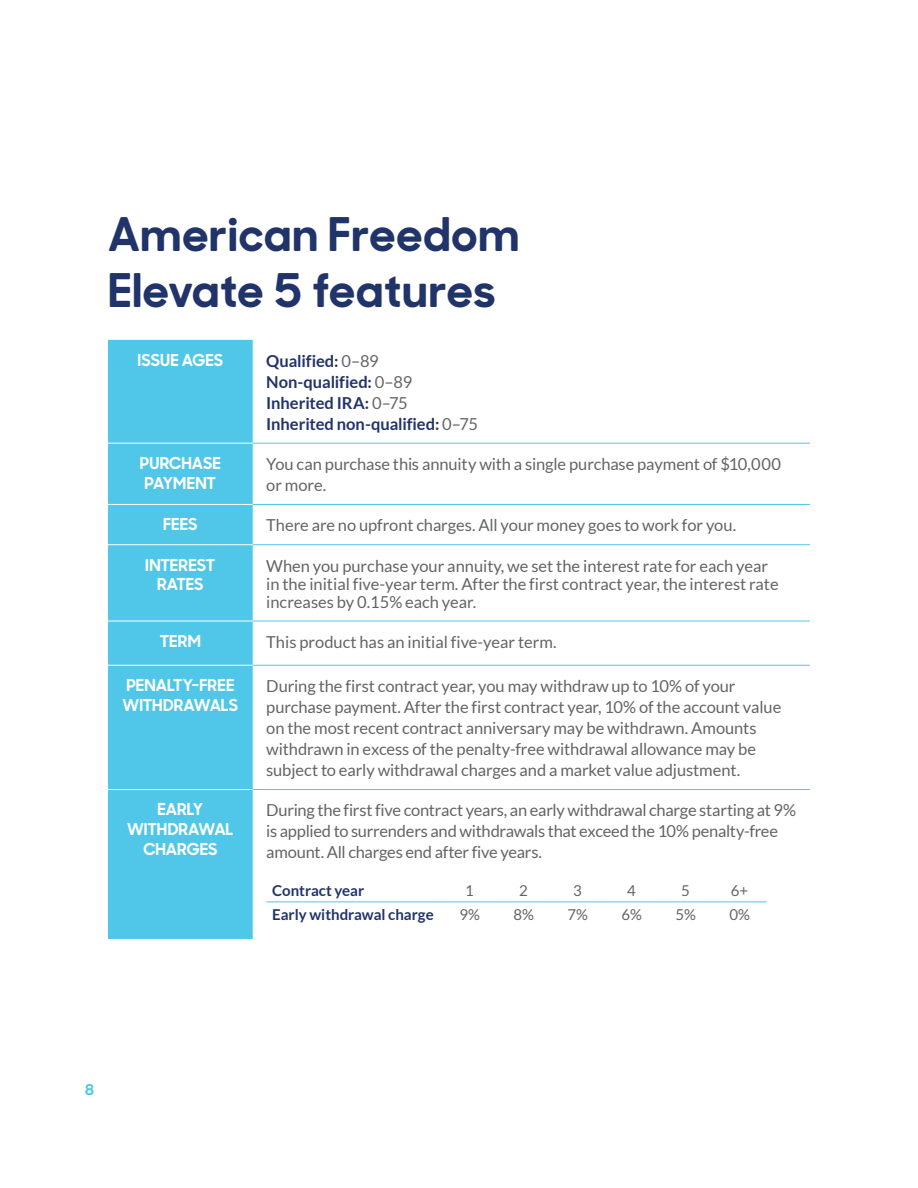
<style>
.page{position:relative;width:918px;height:1188px;background:#fff}
.page>*{position:absolute;margin:0;border:0;box-sizing:border-box;transform-origin:0 0}
.t1{font:700 46.5px/55.8px "MM Sharp Sans";letter-spacing:.02em;color:#21346a}
.t2{font:16.5px/21px "Lato";letter-spacing:-.005em;color:#636466}
.t3{font:700 16.5px/19.8px "MM Sharp Sans";color:#fff}
.t4{font:700 16.5px/21px "Lato";letter-spacing:-.005em;color:#21346a}
.t5{font:700 15px "Lato";color:#21346a}
.t6{font:15px "Lato";color:#636466}
.t7{font:700 15px "MM Sharp Sans";color:#50c7e8}
.s1{font-weight:400;color:#636466}
</style>
<div class="page">
<div style="left:108px;top:340px;width:145px;height:599px;background:#50c7e8"></div>
<hr style="left:253px;top:443px;width:557px;height:1px;background:#50c7e8">
<hr style="left:253px;top:504px;width:557px;height:1px;background:#50c7e8">
<hr style="left:253px;top:544px;width:557px;height:1px;background:#50c7e8">
<hr style="left:253px;top:621px;width:557px;height:1px;background:#50c7e8">
<hr style="left:253px;top:665px;width:557px;height:1px;background:#50c7e8">
<hr style="left:108px;top:443px;width:145px;height:1px;background:#fff">
<hr style="left:108px;top:504px;width:145px;height:1px;background:#fff">
<hr style="left:108px;top:544px;width:145px;height:1px;background:#fff">
<hr style="left:108px;top:621px;width:145px;height:1px;background:#fff">
<hr style="left:108px;top:665px;width:145px;height:1px;background:#fff">
<hr style="left:108px;top:789px;width:145px;height:1px;background:#fff">
<hr style="left:253px;top:789px;width:557px;height:1px;background:#50c7e8">
<svg style="left:266px;top:901px;width:177px;height:1px"></svg>
<hr style="left:443px;top:902px;width:54px;height:1px;background:#50c7e8">
<hr style="left:497px;top:902px;width:54px;height:1px;background:#50c7e8">
<hr style="left:551px;top:902px;width:54px;height:1px;background:#50c7e8">
<hr style="left:605px;top:902px;width:54px;height:1px;background:#50c7e8">
<hr style="left:659px;top:902px;width:54px;height:1px;background:#50c7e8">
<hr style="left:713px;top:902px;width:54px;height:1px;background:#50c7e8">
<hr style="left:266px;top:902px;width:177px;height:1px;background:#50c7e8">
<h1 class="t1" style="left:108px;top:202px;width:413px">American Freedom<br>Elevate 5 features</h1>
<p class="t3" style="left:138px;top:348px;width:87px">ISSUE AGES</p>
<p class="t4" style="left:266px;top:350px;width:213px">Qualified: <span class="s1">0–89<br></span>Non-qualified: <span class="s1">0–89<br></span>Inherited IRA: <span class="s1">0–75<br></span>Inherited non-qualified: <span class="s1">0–75</span></p>
<p class="t3" style="left:140px;top:452px;width:82px">PURCHASE<br>PAYMENT</p>
<p class="t2" style="left:266px;top:453px;width:516px">You can purchase this annuity with a single purchase payment of $10,000 or more.</p>
<p class="t3" style="left:163px;top:513px;width:36px">FEES</p>
<p class="t2" style="left:266px;top:515px;width:471px">There are no upfront charges. All your money goes to work for you.</p>
<p class="t3" style="left:145px;top:553px;width:72px;text-align:center">INTEREST<br>RATES</p>
<p class="t2" style="left:266px;top:556px;width:514px;line-height:18px">When you purchase your annuity, we set the interest rate for each year in the initial five-year term. After the first contract year, the interest rate increases by 0.15% each year.</p>
<p class="t3" style="left:160px;top:630px;width:42px">TERM</p>
<p class="t2" style="left:266px;top:631px;width:292px">This product has an initial five-year term.</p>
<p class="t3" style="left:123px;top:674px;width:117px">PENALTY-FREE<br>WITHDRAWALS</p>
<p class="t2" style="left:266px;top:675px;width:517px">During the first contract year, you may withdraw up to 10% of your purchase payment. After the first contract year, 10% of the account value on the most recent contract anniversary may be withdrawn. Amounts withdrawn in excess of the penalty-free withdrawal allowance may be subject to early withdrawal charges and a market value adjustment.</p>
<p class="t3" style="left:127px;top:798px;width:108px;text-align:center">EARLY<br>WITHDRAWAL<br>CHARGES</p>
<p class="t2" style="left:266px;top:800px;width:531px">During the first five contract years, an early withdrawal charge starting at 9% is applied to surrenders and withdrawals that exceed the 10% penalty-free amount. All charges end after five years.</p>
<p class="t5" style="left:272px;top:882px;width:93px">Contract year</p>
<p class="t6" style="left:465px;top:882px;width:10px">1</p>
<p class="t6" style="left:519px;top:882px;width:10px">2</p>
<p class="t6" style="left:573px;top:882px;width:10px">3</p>
<p class="t6" style="left:627px;top:882px;width:10px">4</p>
<p class="t6" style="left:681px;top:882px;width:10px">5</p>
<p class="t6" style="left:731px;top:882px;width:19px">6+</p>
<p class="t5" style="left:272px;top:906px;width:163px">Early withdrawal charge</p>
<p class="t6" style="left:459px;top:906px;width:22px">9%</p>
<p class="t6" style="left:513px;top:906px;width:22px">8%</p>
<p class="t6" style="left:567px;top:906px;width:22px">7%</p>
<p class="t6" style="left:621px;top:906px;width:22px">6%</p>
<p class="t6" style="left:675px;top:906px;width:22px">5%</p>
<p class="t6" style="left:729px;top:906px;width:22px">0%</p>
<p class="t7" style="left:85px;top:1077px;width:11px">8</p>
</div>
